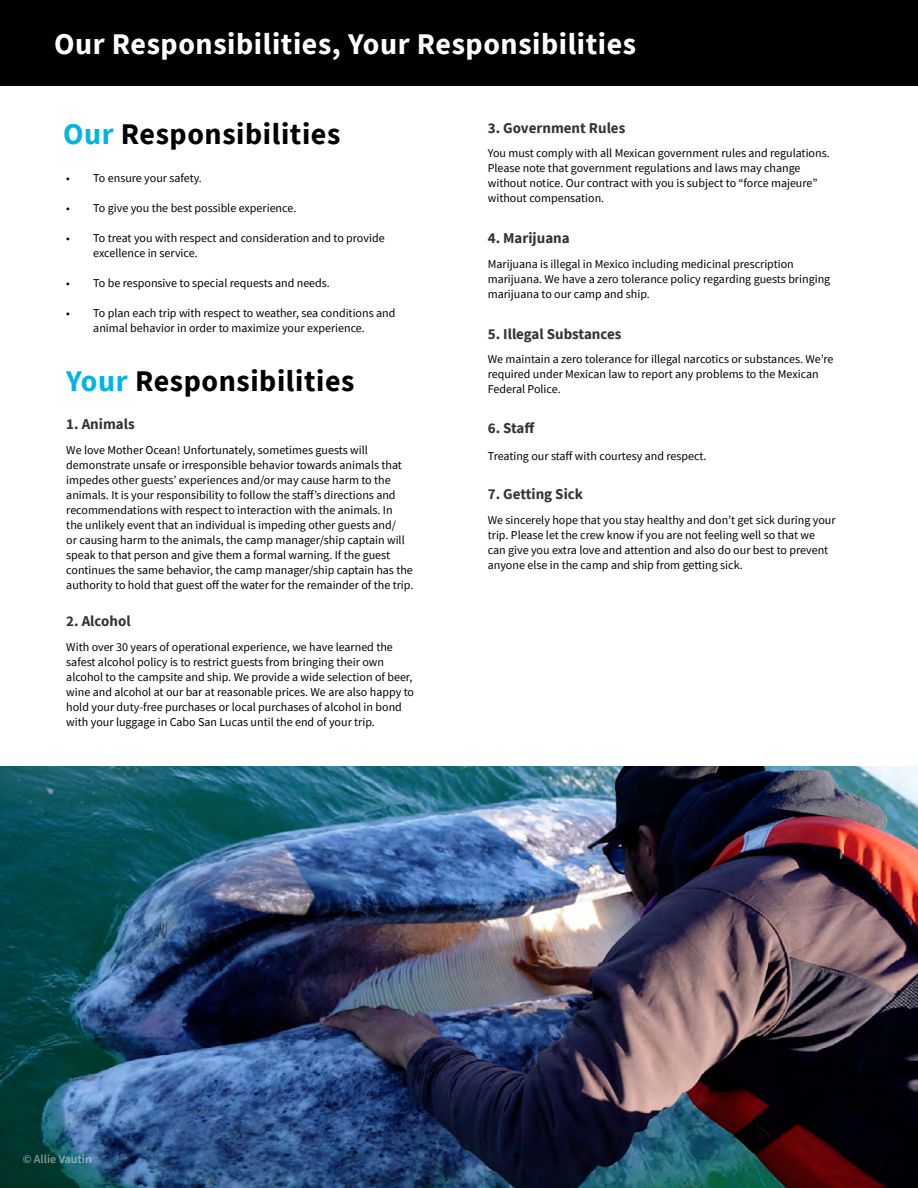
<style>
.page{position:relative;width:918px;height:1188px;background:#fff}
.page>*{position:absolute;margin:0;border:0;box-sizing:border-box;transform-origin:0 0}
.t1{font:700 30px "Source Sans Pro";letter-spacing:.02em;color:#fff}
.t2{font:700 30px "Source Sans Pro";letter-spacing:.02em;color:#000}
.t3{font:700 15px "Source Sans Pro";color:#343433}
.t4{font:12px/15px "Source Sans Pro";color:#000}
.t5{font:600 12px "Source Sans Pro";color:#fff}
.s1{color:#00b4e3}
</style>
<div class="page">
<img style="left:0;top:767px;width:918px;height:421px">
<div style="left:0;top:0;width:918px;height:86px;background:#000101"></div>
<h1 class="t1" style="left:54px;top:24px;width:584px">Our Responsibilities, Your Responsibilities</h1>
<h1 class="t2" style="left:63px;top:114px;width:279px"><span class="s1">Our</span> Responsibilities</h1>
<p class="t4" style="left:66px;top:171px;width:137px">• To ensure your safety.</p>
<p class="t4" style="left:66px;top:201px;width:232px">• To give you the best possible experience.</p>
<p class="t4" style="left:93px;top:231px;width:293px;text-indent:-27px">• To treat you with respect and consideration and to provide excellence in service.</p>
<p class="t4" style="left:66px;top:276px;width:265px">• To be responsive to special requests and needs.</p>
<p class="t4" style="left:66px;top:306px;width:331px;text-align:center">• To plan each trip with respect to weather, sea conditions and animal behavior in order to maximize your experience.</p>
<h1 class="t2" style="left:66px;top:360px;width:290px"><span class="s1">Your</span> Responsibilities</h1>
<p class="t3" style="left:66px;top:414px;width:70px">1. Animals</p>
<p class="t4" style="left:66px;top:442px;width:349px">We love Mother Ocean! Unfortunately, sometimes guests will demonstrate unsafe or irresponsible behavior towards animals that impedes other guests’ experiences and/or may cause harm to the animals. It is your responsibility to follow the staff’s directions and recommendations with respect to interaction with the animals. In<br>the unlikely event that an individual is impeding other guests and/<br>or causing harm to the animals, the camp manager/ship captain will speak to that person and give them a formal warning. If the guest continues the same behavior, the camp manager/ship captain has the authority to hold that guest off the water for the remainder of the trip.</p>
<p class="t3" style="left:66px;top:611px;width:66px">2. Alcohol</p>
<p class="t4" style="left:66px;top:639px;width:349px">With over 30 years of operational experience, we have learned the safest alcohol policy is to restrict guests from bringing their own alcohol to the campsite and ship. We provide a wide selection of beer, wine and alcohol at our bar at reasonable prices. We are also happy to hold your duty-free purchases or local purchases of alcohol in bond with your luggage in Cabo San Lucas until the end of your trip.</p>
<p class="t3" style="left:488px;top:118px;width:139px">3. Government Rules</p>
<p class="t4" style="left:488px;top:146px;width:343px">You must comply with all Mexican government rules and regulations.<br>Please note that government regulations and laws may change without notice. Our contract with you is subject to “force majeure” without compensation.</p>
<p class="t3" style="left:488px;top:228px;width:83px">4. Marijuana</p>
<p class="t4" style="left:488px;top:256px;width:344px">Marijuana is illegal in Mexico including medicinal prescription marijuana. We have a zero tolerance policy regarding guests bringing marijuana to our camp and ship.</p>
<p class="t3" style="left:488px;top:324px;width:135px">5. Illegal Substances</p>
<p class="t4" style="left:488px;top:351px;width:347px">We maintain a zero tolerance for illegal narcotics or substances. We’re required under Mexican law to report any problems to the Mexican<br>Federal Police.</p>
<p class="t3" style="left:488px;top:417px;width:49px">6. Staff</p>
<p class="t4" style="left:488px;top:449px;width:220px">Treating our staff with courtesy and respect.</p>
<p class="t3" style="left:488px;top:484px;width:97px">7. Getting Sick</p>
<p class="t4" style="left:488px;top:512px;width:349px">We sincerely hope that you stay healthy and don’t get sick during your trip. Please let the crew know if you are not feeling well so that we can give you extra love and attention and also do our best to prevent anyone else in the camp and ship from getting sick.</p>
<p class="t5" style="left:22px;top:1151px;width:71px">© Allie Vautin</p>
</div>
